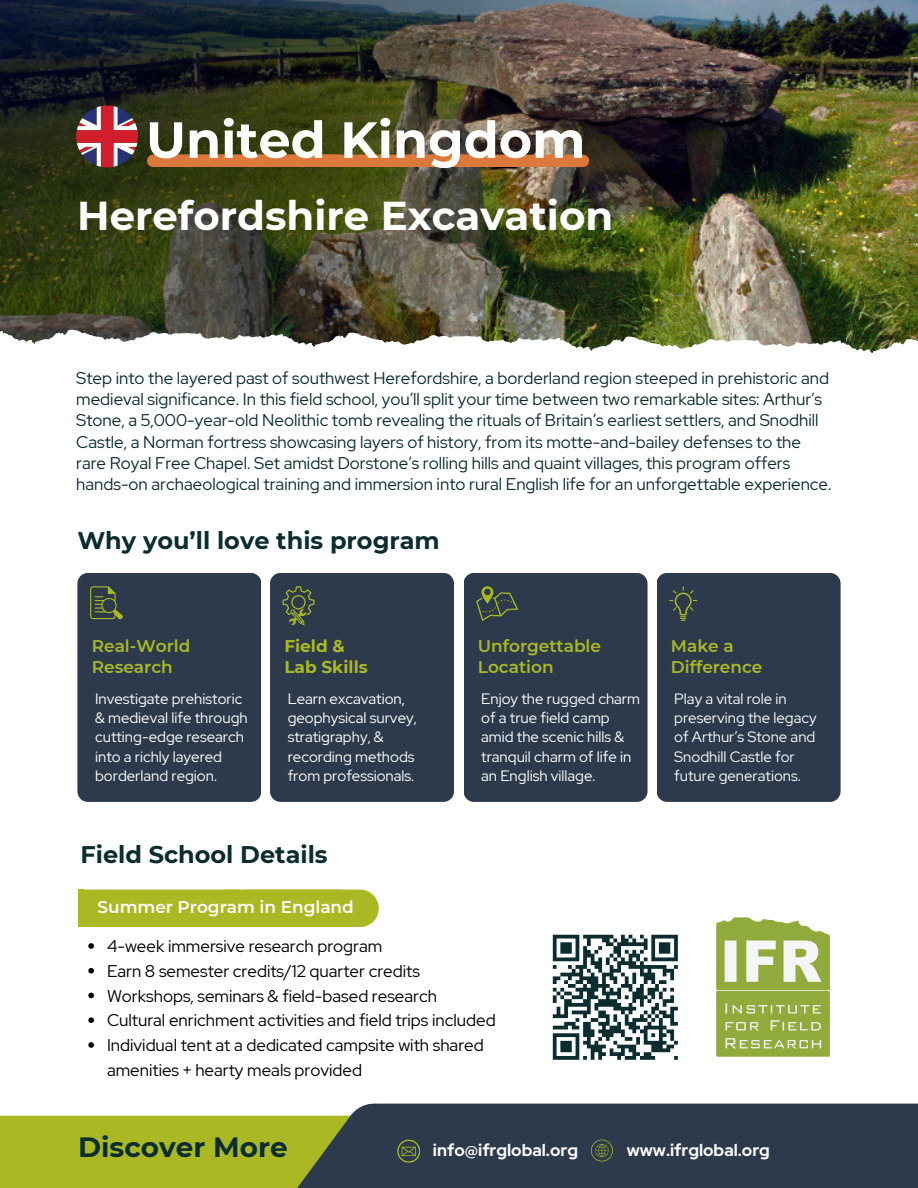
<style>
.page{position:relative;width:918px;height:1188px;background:#fff}
.page>*{position:absolute;margin:0;border:0;box-sizing:border-box;transform-origin:0 0}
.t1{font:700 50.85px "Montserrat";color:#fff}
.t2{font:700 40.35px "Montserrat";color:#fff}
.t3{font:700 27.9px "Montserrat";color:#0b2d30}
.t4{font:700 24px "Montserrat";color:#0b2d30}
.t5{font:16.95px/21.3px "Red Hat Display";color:#0b2d30}
.t6{font:16.95px/24.8px "Red Hat Display";color:#000}
.t7{font:600 16.95px/20.2px "Montserrat";color:#aab923}
.t8{font:700 16.95px "Red Hat Display";color:#fafafa}
.t9{font:600 16.95px "Montserrat";color:#fff}
.t10{font:700 16.95px/20.2px "Montserrat";color:#aab923}
.t11{font:15px/19.2px "Red Hat Display";color:#fff}
.t12{font:15px/19.2px "Red Hat Display";color:#fafafa}
</style>
<div class="page">
<img style="left:0;top:0;width:918px;height:329px">
<img style="left:0;top:329px;width:918px;height:24px">
<div style="left:657px;top:573px;width:184px;height:229px;background:#2c3a4b;border-radius:11px"></div>
<div style="left:464px;top:573px;width:184px;height:229px;background:#2c3a4b;border-radius:11px"></div>
<div style="left:270px;top:573px;width:184px;height:229px;background:#2c3a4b;border-radius:11px"></div>
<div style="left:77px;top:573px;width:184px;height:229px;background:#2c3a4b;border-radius:11px"></div>
<svg style="left:90px;top:586px;width:33px;height:34px"></svg>
<svg style="left:283px;top:586px;width:31px;height:39px"></svg>
<svg style="left:476px;top:586px;width:42px;height:35px"></svg>
<svg style="left:669px;top:586px;width:28px;height:35px"></svg>
<div style="left:147px;top:155px;width:186px;height:12px;background:#db783b;border-radius:6px"></div>
<svg style="left:552px;top:934px;width:126px;height:126px"></svg>
<img style="left:716px;top:917px;width:114px;height:140px">
<div style="left:78px;top:890px;width:165px;height:37px;background:#aab923;border-radius:6px"></div>
<div style="left:78px;top:890px;width:6px;height:37px;background:#aab923"></div>
<div style="left:0;top:1116px;width:424px;height:72px;background:#aab923"></div>
<div style="left:255px;top:1104px;width:663px;height:84px;background:#2c3a4b"></div>
<svg style="left:591px;top:1140px;width:22px;height:22px"></svg>
<svg style="left:397px;top:1140px;width:23px;height:22px"></svg>
<div style="left:310px;top:155px;width:185px;height:12px;background:#db783b;border-radius:6px"></div>
<div style="left:403px;top:155px;width:186px;height:12px;background:#db783b;border-radius:6px"></div>
<svg style="left:76px;top:106px;width:62px;height:61px"></svg>
<svg style="left:88px;top:943px;width:6px;height:6px"></svg>
<svg style="left:88px;top:968px;width:6px;height:6px"></svg>
<svg style="left:88px;top:993px;width:6px;height:5px"></svg>
<svg style="left:88px;top:1017px;width:6px;height:6px"></svg>
<svg style="left:88px;top:1042px;width:6px;height:6px"></svg>
<div style="left:240px;top:890px;width:139px;height:37px;background:#aab923"></div>
<p class="t1" style="left:146px;top:109px;width:441px">United Kingdom</p>
<p class="t2" style="left:77px;top:191px;width:538px">Herefordshire Excavation</p>
<p class="t5" style="left:76px;top:367px;width:757px">Step into the layered past of southwest Herefordshire, a borderland region steeped in prehistoric and medieval significance. In this field school, you’ll split your time between two remarkable sites: Arthur’s Stone, a 5,000-year-old Neolithic tomb revealing the rituals of Britain’s earliest settlers, and Snodhill Castle, a Norman fortress showcasing layers of history, from its motte-and-bailey defenses to the rare Royal Free Chapel. Set amidst Dorstone’s rolling hills and quaint villages, this program offers hands-on archaeological training and immersion into rural English life for an unforgettable experience.</p>
<h2 class="t4" style="left:77px;top:525px;width:364px">Why you’ll love this program</h2>
<h5 class="t7" style="left:92px;top:636px;width:100px">Real-World<br>Research</h5>
<p class="t11" style="left:95px;top:689px;width:154px">Investigate prehistoric &amp; medieval life through cutting-edge research into a richly layered borderland region.</p>
<p class="t10" style="left:284px;top:636px;width:85px">Field &amp;<br>Lab Skills</p>
<p class="t11" style="left:288px;top:689px;width:131px">Learn excavation, geophysical survey, stratigraphy, &amp; recording methods from professionals.</p>
<p class="t4" style="left:80px;top:840px;width:249px">Field School Details</p>
<h5 class="t9" style="left:97px;top:897px;width:258px">Summer Program in England</h5>
<h4 class="t7" style="left:478px;top:636px;width:125px">Unforgettable<br>Location</h4>
<p class="t11" style="left:481px;top:689px;width:160px">Enjoy the rugged charm of a true field camp amid the scenic hills &amp; tranquil charm of life in an English village.</p>
<p class="t6" style="left:107px;top:934px;width:277px">4-week immersive research program</p>
<h1 class="t6" style="left:107px;top:958px;width:314px">Earn 8 semester credits/12 quarter credits</h1>
<p class="t6" style="left:107px;top:983px;width:332px">Workshops, seminars &amp; field-based research</p>
<p class="t6" style="left:107px;top:1008px;width:390px">Cultural enrichment activities and field trips included</p>
<p class="t6" style="left:107px;top:1033px;width:378px">Individual tent at a dedicated campsite with shared amenities + hearty meals provided</p>
<h6 class="t7" style="left:671px;top:636px;width:93px">Make a<br>Difference</h6>
<p class="t12" style="left:674px;top:689px;width:144px">Play a vital role in preserving the legacy of Arthur’s Stone and<br>Snodhill Castle for future generations.</p>
<h5 class="t3" style="left:78px;top:1130px;width:211px">Discover More</h5>
<p class="t8" style="left:433px;top:1138px;width:146px">info@ifrglobal.org</p>
<p class="t8" style="left:627px;top:1138px;width:145px">www.ifrglobal.org</p>
</div>
